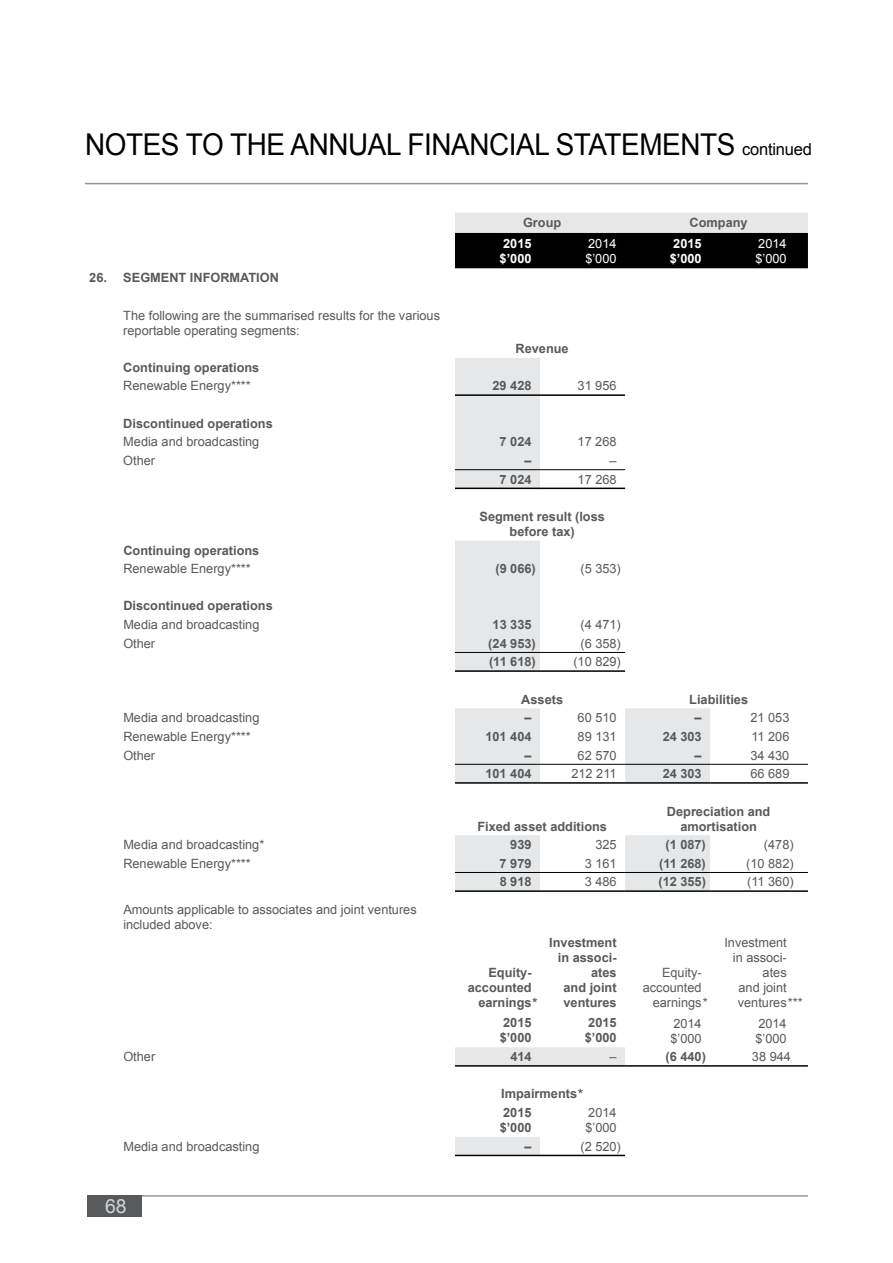
<style>
.page{position:relative;width:893px;height:1263px;background:#fff}
.page>*{position:absolute;margin:0;border:0;box-sizing:border-box;transform-origin:0 0}
.t1{font:30px "Arial";letter-spacing:-.015em;color:#000;scale:.93 1}
.t2{font:19.5px "Arial";color:#d1d3d4}
.t3{font:16.5px "Arial";letter-spacing:-.015em;color:#000}
.t4{font:12.75px/15px "Arial";color:#58595b}
.t5{font:700 12.75px/15px "Arial";color:#58595b}
.t6{font:700 12.75px/15px "Arial";color:#fff}
.t7{font:12.75px/15px "Arial";color:#fff}
</style>
<div class="page">
<hr style="left:85px;top:183px;width:723px;height:1px;background:#939598">
<hr style="left:128px;top:1195px;width:680px;height:2px;background:#939598">
<div style="left:87px;top:1195px;width:55px;height:21px;background:#58595b"></div>
<svg style="left:455px;top:213px;width:353px;height:942px"></svg>
<div style="left:455px;top:233px;width:353px;height:35px;background:#000"></div>
<svg style="left:455px;top:470px;width:353px;height:420px"></svg>
<hr style="left:455px;top:469px;width:85px;height:1px;background:#000">
<hr style="left:540px;top:469px;width:85px;height:1px;background:#000">
<hr style="left:455px;top:488px;width:85px;height:1px;background:#000">
<hr style="left:540px;top:488px;width:85px;height:1px;background:#000">
<hr style="left:455px;top:394px;width:85px;height:2px;background:#000">
<hr style="left:540px;top:394px;width:85px;height:2px;background:#000">
<hr style="left:455px;top:652px;width:85px;height:1px;background:#000">
<hr style="left:540px;top:652px;width:85px;height:1px;background:#000">
<hr style="left:455px;top:670px;width:85px;height:2px;background:#000">
<hr style="left:540px;top:670px;width:85px;height:2px;background:#000">
<hr style="left:455px;top:764px;width:85px;height:1px;background:#000">
<hr style="left:540px;top:764px;width:85px;height:1px;background:#000">
<hr style="left:625px;top:764px;width:85px;height:1px;background:#000">
<hr style="left:710px;top:764px;width:98px;height:1px;background:#000">
<hr style="left:455px;top:782px;width:85px;height:2px;background:#000">
<hr style="left:540px;top:782px;width:85px;height:2px;background:#000">
<hr style="left:625px;top:782px;width:85px;height:2px;background:#000">
<hr style="left:710px;top:782px;width:98px;height:2px;background:#000">
<hr style="left:455px;top:1065px;width:85px;height:2px;background:#000">
<hr style="left:540px;top:1065px;width:85px;height:2px;background:#000">
<hr style="left:625px;top:1065px;width:85px;height:2px;background:#000">
<hr style="left:710px;top:1065px;width:98px;height:2px;background:#000">
<hr style="left:455px;top:1155px;width:85px;height:1px;background:#000">
<hr style="left:540px;top:1155px;width:85px;height:1px;background:#000">
<hr style="left:455px;top:872px;width:85px;height:1px;background:#000">
<hr style="left:540px;top:872px;width:85px;height:1px;background:#000">
<hr style="left:625px;top:872px;width:85px;height:1px;background:#000">
<hr style="left:710px;top:872px;width:98px;height:1px;background:#000">
<hr style="left:455px;top:890px;width:85px;height:2px;background:#000">
<hr style="left:540px;top:890px;width:85px;height:2px;background:#000">
<hr style="left:625px;top:890px;width:85px;height:2px;background:#000">
<hr style="left:710px;top:890px;width:98px;height:2px;background:#000">
<h1 class="t1" style="left:85px;top:125px;width:42px">Notes</h1>
<h1 class="t1" style="left:186px;top:125px;width:134px">to theann</h1>
<h1 class="t1" style="left:348px;top:125px;width:82px">ual Financial</h1>
<h1 class="t1" style="left:556px;top:125px;width:40px">Statements</h1>
<p class="t3" style="left:742px;top:138px;width:71px">continued</p>
<p class="t5" style="left:89px;top:271px;width:191px">26. SEGMENT INFORMATION</p>
<p class="t4" style="left:123px;top:308px;width:318px">The following are the summarised results for the various reportable operating segments:</p>
<p class="t5" style="left:523px;top:216px;width:40px">Group</p>
<p class="t5" style="left:690px;top:216px;width:60px">Company</p>
<p class="t6" style="left:500px;top:236px;width:33px">2015 $’000</p>
<p class="t7" style="left:585px;top:236px;width:33px">2014 $’000</p>
<p class="t6" style="left:670px;top:236px;width:33px">2015 $’000</p>
<p class="t7" style="left:755px;top:236px;width:33px">2014 $’000</p>
<p class="t5" style="left:516px;top:342px;width:55px">Revenue</p>
<p class="t5" style="left:123px;top:360px;width:138px">Continuing operations</p>
<p class="t4" style="left:123px;top:379px;width:129px">Renewable Energy****</p>
<p class="t5" style="left:493px;top:379px;width:40px">29 428</p>
<p class="t4" style="left:578px;top:379px;width:40px">31 956</p>
<p class="t5" style="left:123px;top:416px;width:151px">Discontinued operations</p>
<p class="t4" style="left:123px;top:434px;width:138px">Media and broadcasting</p>
<p class="t5" style="left:500px;top:435px;width:33px">7 024</p>
<p class="t4" style="left:578px;top:434px;width:40px">17 268</p>
<p class="t4" style="left:123px;top:453px;width:33px">Other</p>
<p class="t5" style="left:524px;top:453px;width:9px">–</p>
<p class="t4" style="left:609px;top:453px;width:9px">–</p>
<p class="t5" style="left:500px;top:472px;width:33px">7 024</p>
<p class="t4" style="left:578px;top:472px;width:40px">17 268</p>
<p class="t5" style="left:479px;top:509px;width:127px;text-align:center">Segment result (loss before tax)</p>
<p class="t5" style="left:123px;top:543px;width:138px">Continuing operations</p>
<p class="t4" style="left:123px;top:561px;width:129px">Renewable Energy****</p>
<p class="t5" style="left:495px;top:562px;width:42px">(9 066)</p>
<p class="t4" style="left:580px;top:561px;width:42px">(5 353)</p>
<p class="t5" style="left:123px;top:599px;width:151px">Discontinued operations</p>
<p class="t4" style="left:123px;top:617px;width:138px">Media and broadcasting</p>
<p class="t5" style="left:493px;top:617px;width:40px">13 335</p>
<p class="t4" style="left:580px;top:617px;width:42px">(4 471)</p>
<p class="t4" style="left:123px;top:636px;width:33px">Other</p>
<p class="t5" style="left:488px;top:636px;width:49px">(24 953)</p>
<p class="t4" style="left:580px;top:636px;width:42px">(6 358)</p>
<p class="t5" style="left:489px;top:655px;width:48px">(11 618)</p>
<p class="t4" style="left:573px;top:654px;width:49px">(10 829)</p>
<p class="t5" style="left:521px;top:692px;width:43px">Assets</p>
<p class="t5" style="left:689px;top:692px;width:60px">Liabilities</p>
<p class="t4" style="left:123px;top:710px;width:138px">Media and broadcasting</p>
<p class="t5" style="left:524px;top:711px;width:9px">–</p>
<p class="t4" style="left:578px;top:710px;width:40px">60 510</p>
<p class="t5" style="left:695px;top:711px;width:9px">–</p>
<p class="t4" style="left:750px;top:710px;width:40px">21 053</p>
<p class="t4" style="left:123px;top:729px;width:129px">Renewable Energy****</p>
<p class="t5" style="left:485px;top:729px;width:48px">101 404</p>
<p class="t4" style="left:578px;top:729px;width:40px">89 131</p>
<p class="t5" style="left:663px;top:729px;width:40px">24 303</p>
<p class="t4" style="left:751px;top:729px;width:40px">11 206</p>
<p class="t4" style="left:123px;top:748px;width:33px">Other</p>
<p class="t5" style="left:524px;top:748px;width:9px">–</p>
<p class="t4" style="left:578px;top:748px;width:40px">62 570</p>
<p class="t5" style="left:695px;top:748px;width:9px">–</p>
<p class="t4" style="left:750px;top:748px;width:40px">34 430</p>
<p class="t5" style="left:485px;top:767px;width:48px">101 404</p>
<p class="t4" style="left:571px;top:766px;width:47px">212 211</p>
<p class="t5" style="left:663px;top:767px;width:40px">24 303</p>
<p class="t4" style="left:750px;top:766px;width:40px">66 689</p>
<p class="t5" style="left:477px;top:819px;width:131px">Fixed asset additions</p>
<p class="t5" style="left:667px;top:804px;width:105px;text-align:center">Depreciation and amortisation</p>
<p class="t4" style="left:123px;top:837px;width:143px">Media and broadcasting*</p>
<p class="t5" style="left:510px;top:837px;width:23px">939</p>
<p class="t4" style="left:595px;top:837px;width:23px">325</p>
<p class="t5" style="left:665px;top:837px;width:42px">(1 087)</p>
<p class="t4" style="left:764px;top:837px;width:31px">(478)</p>
<p class="t4" style="left:123px;top:856px;width:129px">Renewable Energy****</p>
<p class="t5" style="left:500px;top:856px;width:33px">7 979</p>
<p class="t4" style="left:585px;top:856px;width:33px">3 161</p>
<p class="t5" style="left:659px;top:856px;width:48px">(11 268)</p>
<p class="t4" style="left:746px;top:856px;width:49px">(10 882)</p>
<p class="t5" style="left:500px;top:875px;width:33px">8 918</p>
<p class="t4" style="left:585px;top:875px;width:33px">3 486</p>
<p class="t5" style="left:658px;top:875px;width:49px">(12 355)</p>
<p class="t4" style="left:747px;top:875px;width:48px">(11 360)</p>
<p class="t4" style="left:123px;top:902px;width:295px">Amounts applicable to associates and joint ventures included above:</p>
<p class="t5" style="left:488px;top:966px;width:45px">Equity-</p>
<p class="t5" style="left:468px;top:981px;width:65px">accounted</p>
<p class="t5" style="left:478px;top:996px;width:61px">earnings *</p>
<p class="t4" style="left:724px;top:935px;width:64px">Investment</p>
<p class="t4" style="left:733px;top:950px;width:55px">in associ-</p>
<p class="t4" style="left:763px;top:965px;width:26px">ates</p>
<p class="t4" style="left:738px;top:980px;width:50px">and joint</p>
<p class="t4" style="left:738px;top:995px;width:66px">ventures***</p>
<p class="t5" style="left:549px;top:936px;width:69px;text-align:right">Investment in associ&shy;ates<br>and joint ventures</p>
<p class="t4" style="left:662px;top:965px;width:41px">Equity-</p>
<p class="t4" style="left:643px;top:980px;width:60px">accounted</p>
<p class="t4" style="left:653px;top:995px;width:56px">earnings*</p>
<p class="t5" style="left:500px;top:1015px;width:33px">2015 $’000</p>
<p class="t5" style="left:585px;top:1015px;width:33px">2015 $’000</p>
<p class="t4" style="left:670px;top:1016px;width:33px">2014 $’000</p>
<p class="t4" style="left:755px;top:1016px;width:33px">2014 $’000</p>
<p class="t4" style="left:123px;top:1049px;width:33px">Other</p>
<p class="t5" style="left:510px;top:1049px;width:23px">414</p>
<p class="t4" style="left:610px;top:1049px;width:9px">–</p>
<p class="t5" style="left:665px;top:1049px;width:42px">(6 440)</p>
<p class="t4" style="left:752px;top:1049px;width:40px">38 944</p>
<p class="t5" style="left:501px;top:1085px;width:83px;line-height:18.6px">Impairments *<br>2015</p>
<p class="t5" style="left:500px;top:1120px;width:33px">$’000</p>
<p class="t4" style="left:585px;top:1105px;width:33px">2014 $’000</p>
<p class="t4" style="left:123px;top:1139px;width:138px">Media and broadcasting</p>
<p class="t5" style="left:524px;top:1139px;width:9px">–</p>
<p class="t4" style="left:580px;top:1139px;width:42px">(2 520)</p>
<h2 class="t2" style="left:105px;top:1193px;width:23px">68</h2>
</div>
